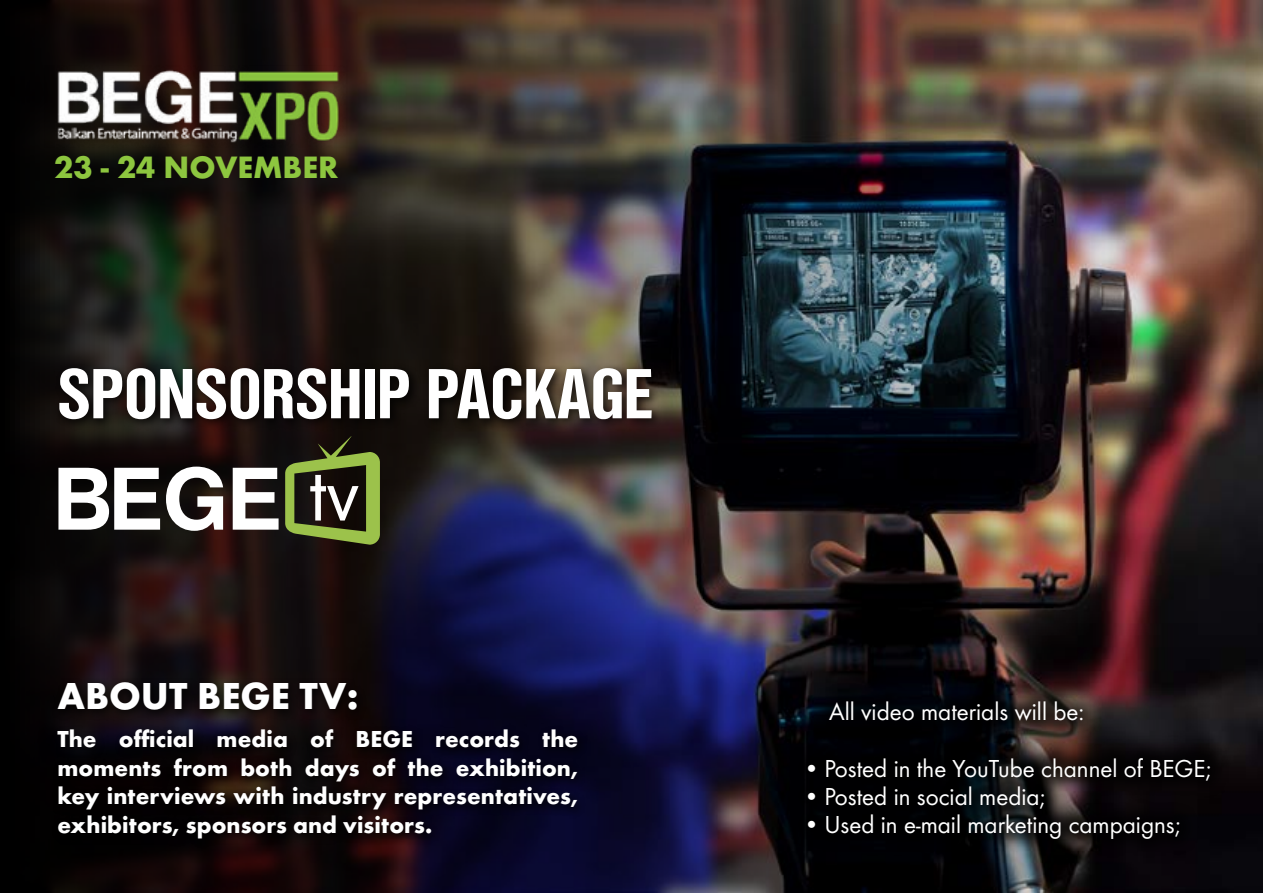
<style>
.page{position:relative;width:1263px;height:893px;background:#fff}
.page>*{position:absolute;margin:0;border:0;box-sizing:border-box;transform-origin:0 0}
.t1{font:300 61.5px "SP Herald Inserat";color:#fff}
.t2{font:700 39px "Futura";color:#fff}
.t3{font:700 32.1px "Futura";color:#8dc63f}
.t4{font:25.5px "Futura Boo";color:#fff}
.t5{font:700 24px/28.8px "Futura";letter-spacing:.005em;color:#fff;text-align:justify}
</style>
<div class="page">
<img style="left:0;top:0;width:1263px;height:893px">
<div style="left:54px;top:363px;width:608px;height:67px;background:#000;opacity:.75"></div>
<div style="left:52px;top:724px;width:535px;height:126px;background:#000;opacity:.85"></div>
<div style="left:52px;top:678px;width:315px;height:42px;background:#000;opacity:.75"></div>
<svg style="left:285px;top:436px;width:95px;height:109px;background:#525b31"></svg>
<svg style="left:233px;top:468px;width:46px;height:62px"></svg>
<svg style="left:58px;top:468px;width:102px;height:62px"></svg>
<svg style="left:166px;top:467px;width:57px;height:64px"></svg>
<img style="left:45px;top:65px;width:302px;height:82px">
<div style="left:787px;top:682px;width:442px;height:177px;background:#000;opacity:.75"></div>
<h3 class="t3" style="left:54px;top:148px;width:285px">23 - 24 NOVEMBER</h3>
<h1 class="t1" style="left:57px;top:357px;width:598px">SPONSORSHIP PACKAGE</h1>
<h2 class="t2" style="left:57px;top:672px;width:303px">ABOUT BEGE TV:</h2>
<p class="t5" style="left:57px;top:724px;width:522px">The official media of BEGE records the moments from both days of the exhibition, key interviews with industry representatives, exhibitors, sponsors and visitors.</p>
<p class="t4" style="left:829px;top:696px;width:257px">All video materials will be:</p>
<p class="t4" style="left:803px;top:753px;width:409px">• Posted in the YouTube channel of BEGE;</p>
<p class="t4" style="left:803px;top:781px;width:244px">• Posted in social media;</p>
<p class="t4" style="left:803px;top:809px;width:379px">• Used in e-mail marketing campaigns;</p>
</div>
